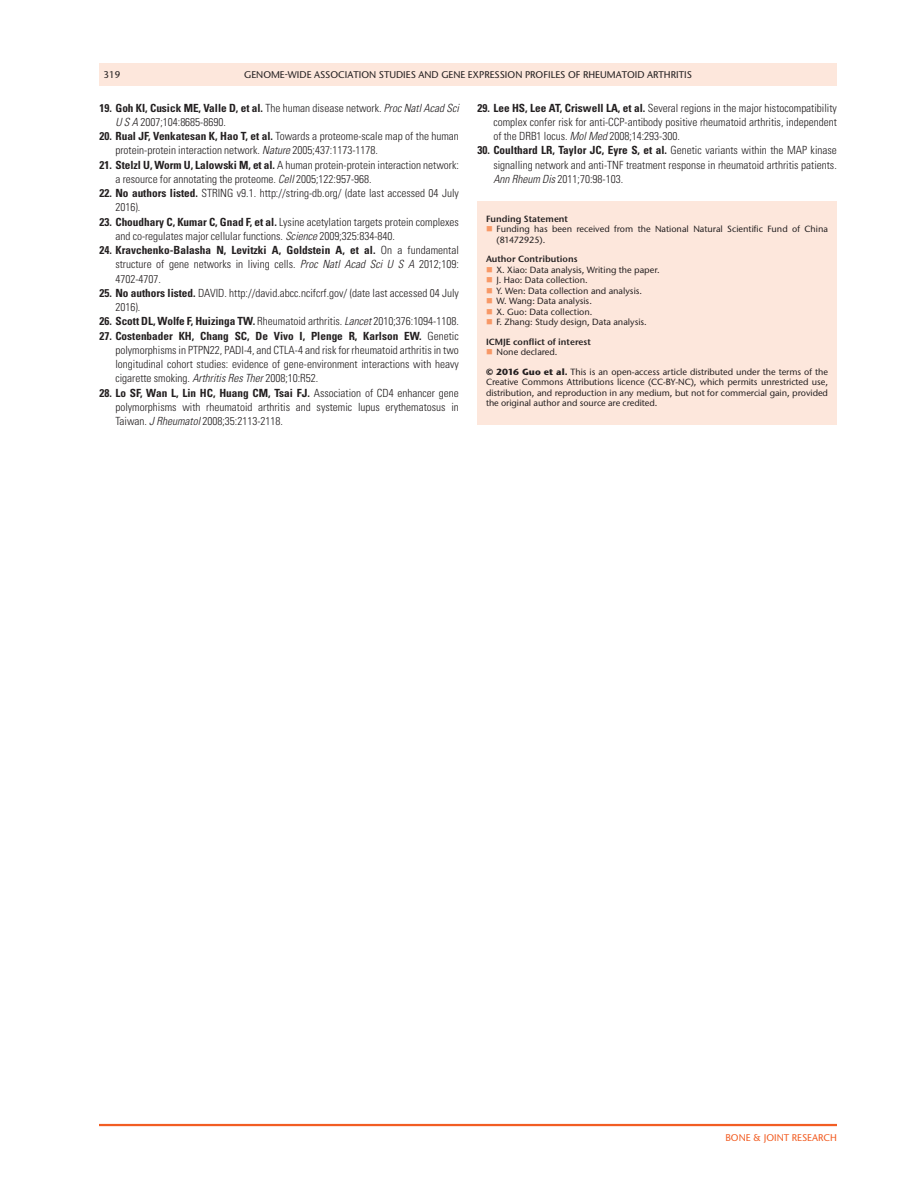
<style>
.page{position:relative;width:918px;height:1188px;background:#fff}
.page>*{position:absolute;margin:0;border:0;box-sizing:border-box;transform-origin:0 0}
.t1{font:300 condensed 11.25px/14.2px "Univers LT Std";color:#231f20}
.t2{font:500 9.75px "Stone Sans ITC Pro";color:#231f20}
.t3{font:500 9.75px "Stone Sans ITC Pro";color:#f25d23}
.t4{font:500 9px/10.5px "Stone Sans ITC Pro";color:#231f20}
.t5{font:600 9px "Stone Sans ITC Pro";color:#231f20}
.s1{font-weight:700}
.s2{font-style:italic}
</style>
<div class="page">
<div style="left:99px;top:63px;width:738px;height:23px;background:#fde7dc"></div>
<hr style="left:99px;top:1124px;width:738px;height:2px;background:#f25d23">
<div style="left:477px;top:201px;width:360px;height:224px;background:#fde7dc"></div>
<p class="t2" style="left:104px;top:68px;width:18px">319</p>
<p class="t2" style="left:244px;top:68px;width:449px">Genome-wide association studies and gene expression profiles of rheumatoid arthritis</p>
<p class="t1" style="left:115px;top:101px;width:345px;text-indent:-16px"><span class="s1">19. Goh KI, Cusick ME, Valle D, et al.</span> The human disease network. <span class="s2">Proc Natl Acad Sci<br>U S A</span> 2007;104:8685-8690.</p>
<p class="t1" style="left:115px;top:129px;width:345px;text-indent:-16px"><span class="s1">20. Rual JF, Venkatesan K, Hao T, et al.</span> Towards a proteome-scale map of the human protein-protein interaction network. <span class="s2">Nature</span> 2005;437:1173-1178.</p>
<p class="t1" style="left:115px;top:158px;width:345px;text-indent:-16px"><span class="s1">21. Stelzl U, Worm U, Lalowski M, et al.</span> A human protein-protein interaction network: a resource for annotating the proteome. <span class="s2">Cell</span> 2005;122:957-968.</p>
<p class="t1" style="left:115px;top:186px;width:345px;text-indent:-16px"><span class="s1">22. No authors listed.</span> STRING v9.1. http://string-db.org/ (date last accessed 04 July<br>2016).</p>
<p class="t1" style="left:115px;top:215px;width:345px;text-indent:-16px"><span class="s1">23. Choudhary C, Kumar C, Gnad F, et al.</span> Lysine acetylation targets protein complexes and co-regulates major cellular functions. <span class="s2">Science</span> 2009;325:834-840.</p>
<p class="t1" style="left:115px;top:243px;width:345px;text-align:justify;text-indent:-16px"><span class="s1">24. Kravchenko-Balasha N, Levitzki A, Goldstein A, et al.</span> On a fundamental structure of gene networks in living cells. <span class="s2">Proc Natl Acad Sci U S A</span> 2012;109:<br>4702-4707.</p>
<p class="t1" style="left:115px;top:286px;width:345px;text-indent:-16px"><span class="s1">25. No authors listed.</span> DAVID. http://david.abcc.ncifcrf.gov/ (date last accessed 04 July<br>2016).</p>
<p class="t1" style="left:99px;top:314px;width:361px"><span class="s1">26. Scott DL, Wolfe F, Huizinga TW.</span> Rheumatoid arthritis. <span class="s2">Lancet</span> 2010;376:1094-1108.</p>
<p class="t1" style="left:115px;top:329px;width:345px;text-align:justify;text-indent:-16px"><span class="s1">27. Costenbader KH, Chang SC, De Vivo I, Plenge R, Karlson EW.</span> Genetic polymorphisms in PTPN22, PADI-4, and CTLA-4 and risk for rheumatoid arthritis in two longitudinal cohort studies: evidence of gene-environment interactions with heavy cigarette smoking. <span class="s2">Arthritis Res Ther</span> 2008;10:R52.</p>
<p class="t1" style="left:115px;top:386px;width:345px;text-align:justify;text-indent:-16px"><span class="s1">28. Lo SF, Wan L, Lin HC, Huang CM, Tsai FJ.</span> Association of CD4 enhancer gene polymorphisms with rheumatoid arthritis and systemic lupus erythematosus in Taiwan. <span class="s2">J Rheumatol</span> 2008;35:2113-2118.</p>
<p class="t1" style="left:493px;top:101px;width:345px;text-align:justify;text-indent:-16px"><span class="s1">29. Lee HS, Lee AT, Criswell LA, et al.</span> Several regions in the major histocompatibility complex confer risk for anti-CCP-antibody positive rheumatoid arthritis, independent of the DRB1 locus. <span class="s2">Mol Med</span> 2008;14:293-300.</p>
<p class="t1" style="left:493px;top:143px;width:345px;text-align:justify;text-indent:-16px"><span class="s1">30. Coulthard LR, Taylor JC, Eyre S, et al.</span> Genetic variants within the MAP kinase signalling network and anti-TNF treatment response in rheumatoid arthritis patients.<br><span class="s2">Ann Rheum Dis</span> 2011;70:98-103.</p>
<p class="t5" style="left:486px;top:213px;width:84px">Funding Statement</p>
<p class="t4" style="left:497px;top:224px;width:333px">Funding has been received from the National Natural Scientific Fund of China (81472925).</p>
<p class="t5" style="left:486px;top:254px;width:93px">Author Contributions</p>
<p class="t4" style="left:497px;top:264px;width:165px">X. Xiao: Data analysis, Writing the paper.<br>J. Hao: Data collection.<br>Y. Wen: Data collection and analysis.<br>W. Wang: Data analysis.<br>X. Guo: Data collection.<br>F. Zhang: Study design, Data analysis.</p>
<p class="t5" style="left:486px;top:336px;width:106px">ICMJE conflict of interest</p>
<p class="t4" style="left:486px;top:342px;width:344px;line-height:19.5px;text-indent:11px">None declared.<br><span class="s1">© 2016 Guo et al.</span> This is an open-access article distributed under the terms of the</p>
<p class="t4" style="left:486px;top:377px;width:344px;text-align:justify">Creative Commons Attributions licence (CC-BY-NC), which permits unrestricted use, distribution, and reproduction in any medium, but not for commercial gain, provided the original author and source are credited.</p>
<p class="t3" style="left:725px;top:1132px;width:13px">BONE</p>
<p class="t3" style="left:753px;top:1132px;width:20px">&amp; JOINT</p>
<p class="t3" style="left:792px;top:1132px;width:7px">RESEARCH</p>
</div>
